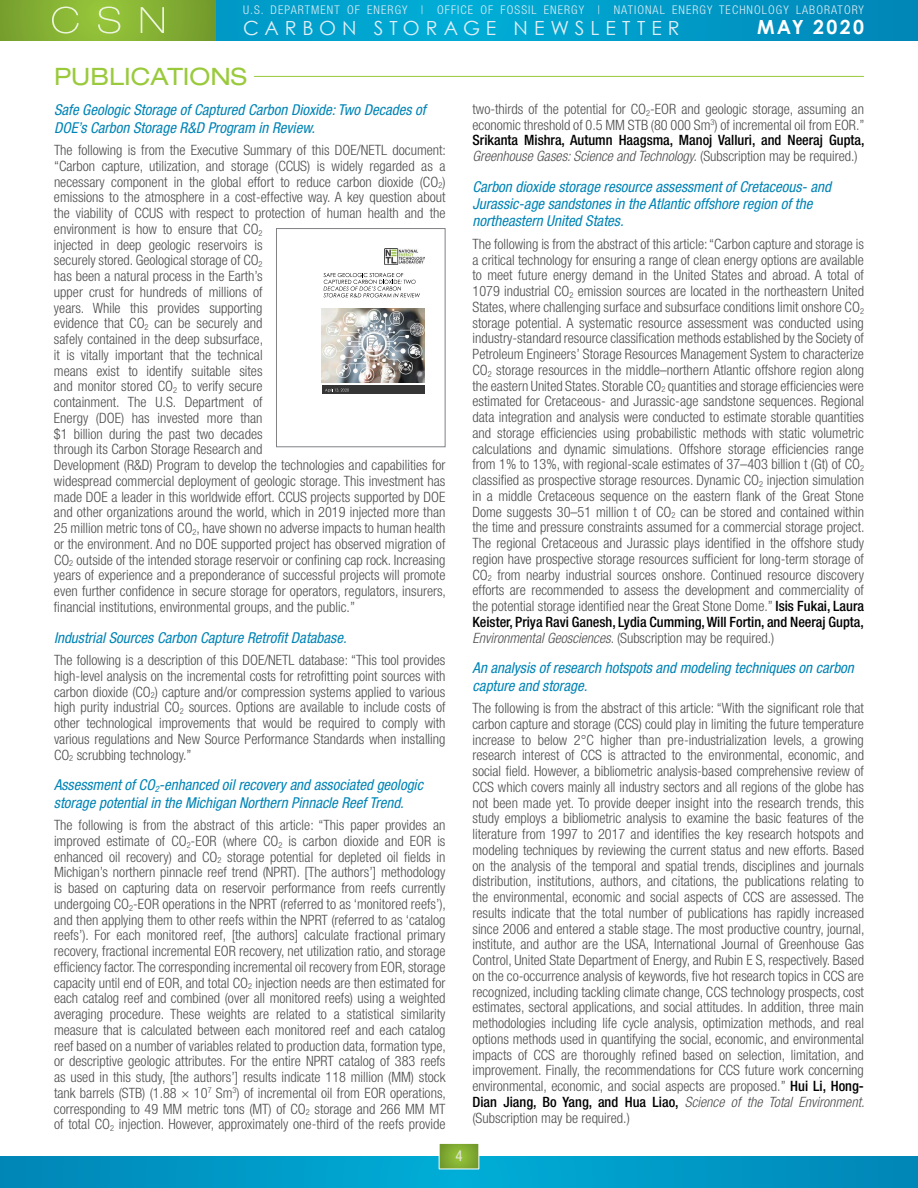
<style>
.page{position:relative;width:918px;height:1188px;background:#fff}
.page>*{position:absolute;margin:0;border:0;box-sizing:border-box;transform-origin:0 0}
.t1{font:expanded 24px "Helvetica Neue LT Std";color:#9aca3c}
.t2{font:19.5px "Century Gothic";letter-spacing:.305em;color:#dfeef6}
.t3{font:700 19.5px "Century Gothic";letter-spacing:.12em;color:#fff}
.t4{font:italic condensed 15px/17.2px "Helvetica Neue";color:#0084b6}
.t5{font:condensed 15px "Helvetica Neue LT Std";color:#e3e6d8}
.t6{font:300 condensed 14.25px/15.8px "Helvetica Neue LT Std";color:#4d4d4f;text-align:justify}
.t7{font:300 condensed 12px "Helvetica Neue LT Std";letter-spacing:.09em;color:#dfeef6}
.s1{font-weight:500;color:#000}
.s2{font-style:italic}
</style>
<div class="page">
<svg style="left:216px;top:0;width:702px;height:40px;background:#009cc9"></svg>
<svg style="left:0;top:0;width:216px;height:40px;background:#80ab31"></svg>
<svg style="left:0;top:1156px;width:918px;height:32px;background:#0098c6"></svg>
<svg style="left:52px;top:7px;width:112px;height:27px;background:#9ac34c"></svg>
<svg style="left:439px;top:1143px;width:40px;height:26px"></svg>
<div style="left:439px;top:1143px;width:40px;height:26px;border:1px solid #fff"></div>
<hr style="left:254px;top:76px;width:610px;height:1px;background:#9aca3c">
<svg style="left:323px;top:273px;width:97px;height:24px"></svg>
<div style="left:322px;top:386px;width:103px;height:8px;background:#353535"></div>
<svg style="left:325px;top:389px;width:24px;height:3px"></svg>
<img style="left:384px;top:248px;width:41px;height:17px">
<img style="left:322px;top:308px;width:102px;height:75px">
<div style="left:276px;top:228px;width:170px;height:219px;border:1px solid #808285"></div>
<p class="t7" style="left:243px;top:3px;width:622px">U.S. DEPARTMENT OF ENERGY | OFFICE OF FOSSIL ENERGY | NATIONAL ENERGY TECHNOLOGY LABORATORY</p>
<h2 class="t3" style="left:757px;top:15px;width:108px">May 2020</h2>
<h1 class="t1" style="left:54px;top:62px;width:194px">PUBLICATIONS</h1>
<p class="t4" style="left:54px;top:101px;width:373px">Safe Geologic Storage of Captured Carbon Dioxide: Two Decades of<br>DOE’s Carbon Storage R&amp;D Program in Review.</p>
<p class="t6" style="left:54px;top:142px;width:394px;text-align:left">The following is from the Executive Summary of this DOE/NETL document: “Carbon capture, utilization, and storage (CCUS) is widely regarded as a necessary component in the global effort to reduce carbon dioxide (CO<sub>2</sub>) emissions to the atmosphere in a cost-effective way. A key question about the viability of CCUS with respect to protection of human health and the environment is how to ensure that CO<sub>2<br></sub>injected in deep geologic reservoirs is<br>securely stored. Geological storage of CO<sub>2<br></sub>has been a natural process in the Earth’s<br>upper crust for hundreds of millions of<br>years. While this provides supporting<br>evidence that CO<sub>2</sub> can be securely and<br>safely contained in the deep subsurface,<br>it is vitally important that the technical<br>means exist to identify suitable sites<br>and monitor stored CO<sub>2</sub> to verify secure<br>containment. The U.S. Department of<br>Energy (DOE) has invested more than<br>$1 billion during the past two decades<br>through its Carbon Storage Research and<br>Development (R&amp;D) Program to develop the technologies and capabilities for widespread commercial deployment of geologic storage. This investment has made DOE a leader in this worldwide effort. CCUS projects supported by DOE and other organizations around the world, which in 2019 injected more than 25 million metric tons of CO<sub>2</sub>, have shown no adverse impacts to human health or the environment. And no DOE supported project has observed migration of CO<sub>2</sub> outside of the intended storage reservoir or confining cap rock. Increasing years of experience and a preponderance of successful projects will promote even further confidence in secure storage for operators, regulators, insurers, financial institutions, environmental groups, and the public.”</p>
<p class="t4" style="left:54px;top:629px;width:294px">Industrial Sources Carbon Capture Retrofit Database.</p>
<p class="t6" style="left:54px;top:652px;width:393px">The following is a description of this DOE/NETL database: “This tool provides high-level analysis on the incremental costs for retrofitting point sources with carbon dioxide (CO<sub>2</sub>) capture and/or compression systems applied to various high purity industrial CO<sub>2</sub> sources. Options are available to include costs of other technological improvements that would be required to comply with various regulations and New Source Performance Standards when installing CO<sub>2</sub> scrubbing technology.”</p>
<p class="t4" style="left:54px;top:776px;width:371px">Assessment of CO<sub>2</sub>-enhanced oil recovery and associated geologic storage potential in the Michigan Northern Pinnacle Reef Trend.</p>
<p class="t6" style="left:54px;top:817px;width:394px">The following is from the abstract of this article: “This paper provides an improved estimate of CO<sub>2</sub>-EOR (where CO<sub>2</sub> is carbon dioxide and EOR is enhanced oil recovery) and CO<sub>2</sub> storage potential for depleted oil fields in Michigan’s northern pinnacle reef trend (NPRT). [The authors’] methodology is based on capturing data on reservoir performance from reefs currently undergoing CO<sub>2</sub>-EOR operations in the NPRT (referred to as ‘monitored reefs’), and then applying them to other reefs within the NPRT (referred to as ‘catalog reefs’). For each monitored reef, [the authors] calculate fractional primary recovery, fractional incremental EOR recovery, net utilization ratio, and storage efficiency factor. The corresponding incremental oil recovery from EOR, storage capacity until end of EOR, and total CO<sub>2</sub> injection needs are then estimated for each catalog reef and combined (over all monitored reefs) using a weighted averaging procedure. These weights are related to a statistical similarity measure that is calculated between each monitored reef and each catalog reef based on a number of variables related to production data, formation type, or descriptive geologic attributes. For the entire NPRT catalog of 383 reefs as used in this study, [the authors’] results indicate 118 million (MM) stock tank barrels (STB) (1.88 × 10<sup>7</sup> Sm<sup>3</sup>) of incremental oil from EOR operations, corresponding to 49 MM metric tons (MT) of CO<sub>2</sub> storage and 266 MM MT of total CO<sub>2</sub> injection. However, approximately one-third of the reefs provide</p>
<h2 class="t2" style="left:243px;top:16px;width:438px">CARBON STORAGE NEWSLETTER</h2>
<p class="t6" style="left:472px;top:101px;width:394px">two-thirds of the potential for CO<sub>2</sub>-EOR and geologic storage, assuming an economic threshold of 0.5 MM STB (80 000 Sm<sup>3</sup>) of incremental oil from EOR.” <span class="s1">Srikanta Mishra, Autumn Haagsma, Manoj Valluri, and Neeraj Gupta, </span><span class="s2">Greenhouse Gases: Science and Technology.</span> (Subscription may be required.)</p>
<p class="t4" style="left:472px;top:178px;width:360px">Carbon dioxide storage resource assessment of Cretaceous- and<br>Jurassic-age sandstones in the Atlantic offshore region of the northeastern United States.</p>
<p class="t6" style="left:472px;top:236px;width:394px">The following is from the abstract of this article: “Carbon capture and storage is a critical technology for ensuring a range of clean energy options are available to meet future energy demand in the United States and abroad. A total of 1079 industrial CO<sub>2</sub> emission sources are located in the northeastern United States, where challenging surface and subsurface conditions limit onshore CO<sub>2 </sub>storage potential. A systematic resource assessment was conducted using industry-standard resource classification methods established by the Society of Petroleum Engineers’ Storage Resources Management System to characterize CO<sub>2</sub> storage resources in the middle–northern Atlantic offshore region along the eastern United States. Storable CO<sub>2</sub> quantities and storage efficiencies were estimated for Cretaceous- and Jurassic-age sandstone sequences. Regional data integration and analysis were conducted to estimate storable quantities and storage efficiencies using probabilistic methods with static volumetric calculations and dynamic simulations. Offshore storage efficiencies range from 1% to 13%, with regional-scale estimates of 37–403 billion t (Gt) of CO<sub>2 </sub>classified as prospective storage resources. Dynamic CO<sub>2</sub> injection simulation in a middle Cretaceous sequence on the eastern flank of the Great Stone Dome suggests 30–51 million t of CO<sub>2</sub> can be stored and contained within the time and pressure constraints assumed for a commercial storage project.<br>The regional Cretaceous and Jurassic plays identified in the offshore study region have prospective storage resources sufficient for long-term storage of CO<sub>2</sub> from nearby industrial sources onshore. Continued resource discovery efforts are recommended to assess the development and commerciality of the potential storage identified near the Great Stone Dome.” <span class="s1">Isis Fukai, Laura Keister, Priya Ravi Ganesh, Lydia Cumming, Will Fortin, and Neeraj Gupta, </span><span class="s2">Environmental Geosciences</span>. (Subscription may be required.)</p>
<p class="t4" style="left:472px;top:659px;width:383px">An analysis of research hotspots and modeling techniques on carbon capture and storage.</p>
<p class="t6" style="left:472px;top:700px;width:394px">The following is from the abstract of this article: “With the significant role that carbon capture and storage (CCS) could play in limiting the future temperature increase to below 2°C higher than pre-industrialization levels, a growing research interest of CCS is attracted to the environmental, economic, and social field. However, a bibliometric analysis-based comprehensive review of CCS which covers mainly all industry sectors and all regions of the globe has not been made yet. To provide deeper insight into the research trends, this study employs a bibliometric analysis to examine the basic features of the literature from 1997 to 2017 and identifies the key research hotspots and modeling techniques by reviewing the current status and new efforts. Based on the analysis of the temporal and spatial trends, disciplines and journals distribution, institutions, authors, and citations, the publications relating to the environmental, economic and social aspects of CCS are assessed. The results indicate that the total number of publications has rapidly increased since 2006 and entered a stable stage. The most productive country, journal, institute, and author are the USA, International Journal of Greenhouse Gas Control, United State Department of Energy, and Rubin E S, respectively. Based on the co-occurrence analysis of keywords, five hot research topics in CCS are recognized, including tackling climate change, CCS technology prospects, cost estimates, sectoral applications, and social attitudes. In addition, three main methodologies including life cycle analysis, optimization methods, and real options methods used in quantifying the social, economic, and environmental impacts of CCS are thoroughly refined based on selection, limitation, and improvement. Finally, the recommendations for CCS future work concerning environmental, economic, and social aspects are proposed.” <span class="s1">Hui Li, Hong-Dian Jiang, Bo Yang, and Hua Liao,</span> <span class="s2">Science of the Total Environment. </span>(Subscription may be required.)</p>
<p class="t5" style="left:455px;top:1147px;width:9px">4</p>
</div>
